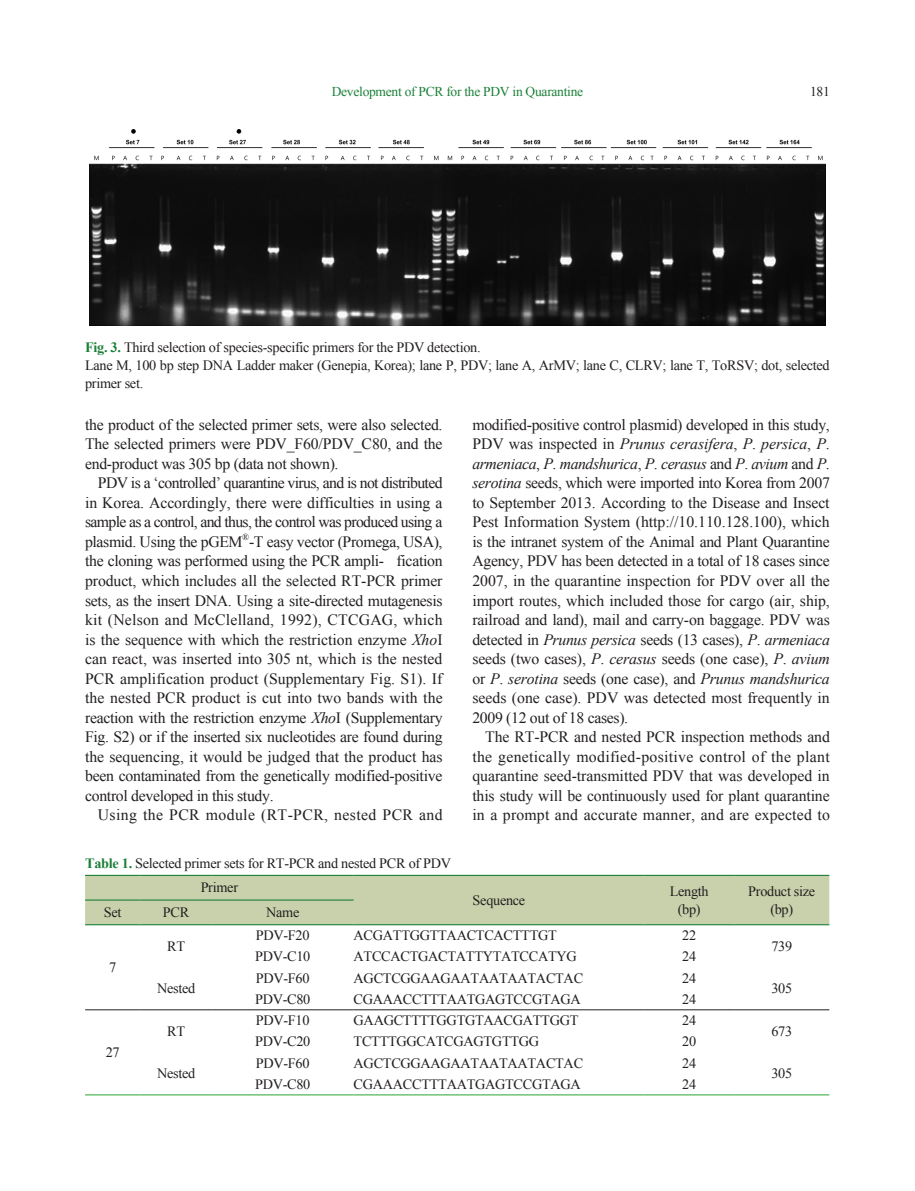
<style>
.page{position:relative;width:915px;height:1191px;background:#fff}
.page>*{position:absolute;margin:0;border:0;box-sizing:border-box;transform-origin:0 0}
.본문{font:15.75px/19.5px "Times New Roman";letter-spacing:-.01em;color:#231f20;text-align:justify}
.본문-2{font:15.75px "Times New Roman";letter-spacing:.025em;color:#231f20}
.표{font:14.25px "Times New Roman";letter-spacing:-.02em;color:#231f20}
.캡션{font:14.25px/18px "Times New Roman";letter-spacing:-.02em;color:#231f20}
.t1{font:13.5px "Times New Roman";letter-spacing:-.02em;color:#1c8039}
.t2{font:13.5px "Times New Roman";color:#231f20}
.s1{font-weight:700;color:#1c8039}
.s2{font-style:italic}
</style>
<div class="page">
<img style="left:89px;top:129px;width:736px;height:196px">
<div style="left:85px;top:876px;width:744px;height:48px;background:#c8d1ab"></div>
<hr style="left:85px;top:875px;width:55px;height:1px;background:#1c8039">
<hr style="left:140px;top:875px;width:72px;height:1px;background:#1c8039">
<hr style="left:212px;top:875px;width:141px;height:1px;background:#1c8039">
<hr style="left:353px;top:875px;width:291px;height:1px;background:#1c8039">
<hr style="left:644px;top:875px;width:90px;height:1px;background:#1c8039">
<hr style="left:734px;top:875px;width:95px;height:1px;background:#1c8039">
<hr style="left:85px;top:899px;width:55px;height:1px;background:#1c8039">
<hr style="left:140px;top:899px;width:72px;height:1px;background:#1c8039">
<hr style="left:212px;top:899px;width:141px;height:1px;background:#1c8039">
<hr style="left:353px;top:924px;width:291px;height:1px;background:#1c8039">
<hr style="left:644px;top:924px;width:90px;height:1px;background:#1c8039">
<hr style="left:734px;top:924px;width:95px;height:1px;background:#1c8039">
<hr style="left:85px;top:924px;width:55px;height:1px;background:#1c8039">
<hr style="left:140px;top:924px;width:72px;height:1px;background:#1c8039">
<hr style="left:212px;top:924px;width:141px;height:1px;background:#1c8039">
<hr style="left:85px;top:1094px;width:55px;height:1px;background:#40ae49">
<hr style="left:140px;top:1094px;width:72px;height:1px;background:#40ae49">
<hr style="left:734px;top:1094px;width:95px;height:1px;background:#40ae49">
<hr style="left:212px;top:1094px;width:141px;height:1px;background:#40ae49">
<hr style="left:353px;top:1094px;width:291px;height:1px;background:#40ae49">
<hr style="left:644px;top:1094px;width:90px;height:1px;background:#40ae49">
<hr style="left:85px;top:1009px;width:55px;height:1px;background:#231f20">
<hr style="left:140px;top:1009px;width:72px;height:1px;background:#231f20">
<hr style="left:734px;top:1009px;width:95px;height:1px;background:#231f20">
<hr style="left:212px;top:1009px;width:141px;height:1px;background:#231f20">
<hr style="left:353px;top:1009px;width:291px;height:1px;background:#231f20">
<hr style="left:644px;top:1009px;width:90px;height:1px;background:#231f20">
<p class="t1" style="left:331px;top:83px;width:253px">Development of PCR for the PDV in Quarantine</p>
<p class="t2" style="left:809px;top:83px;width:21px">181</p>
<p class="캡션" style="left:85px;top:338px;width:397px"><span class="s1">Fig. 3.</span> Third selection of species-specific primers for the PDV detection.</p>
<p class="캡션" style="left:85px;top:356px;width:746px">Lane M, 100 bp step DNA Ladder maker (Genepia, Korea); lane P, PDV; lane A, ArMV; lane C, CLRV; lane T, ToRSV; dot, selected primer set.</p>
<p class="본문" style="left:85px;top:415px;width:359px">the product of the selected primer sets, were also selected.<br>The selected primers were PDV_F60/PDV_C80, and the end-product was 305 bp (data not shown).</p>
<p class="본문" style="left:85px;top:473px;width:359px;text-indent:13px">PDV is a ‘controlled’ quarantine virus, and is not distributed in Korea. Accordingly, there were difficulties in using a sample as a control, and thus, the control was produced using a plasmid. Using the pGEM<sup>®</sup>-T easy vector (Promega, USA), the cloning was performed using the PCR ampli- fication product, which includes all the selected RT-PCR primer sets, as the insert DNA. Using a site-directed mutagenesis kit (Nelson and McClelland, 1992), CTCGAG, which is the sequence with which the restriction enzyme <span class="s2">Xho</span>I can react, was inserted into 305 nt, which is the nested PCR amplification product (Supplementary Fig. S1). If the nested PCR product is cut into two bands with the reaction with the restriction enzyme <span class="s2">Xho</span>I (Supplementary Fig. S2) or if the inserted six nucleotides are found during the sequencing, it would be judged that the product has been contaminated from the genetically modified-positive control developed in this study.</p>
<p class="본문-2" style="left:98px;top:804px;width:346px">Using the PCR module (RT-PCR, nested PCR and</p>
<p class="본문" style="left:472px;top:415px;width:359px">modified-positive control plasmid) developed in this study, PDV was inspected in <span class="s2">Prunus cerasifera</span>, <span class="s2">P</span>. <span class="s2">persica</span>, <span class="s2">P</span>. <span class="s2">armeniaca</span>, <span class="s2">P</span>. <span class="s2">mandshurica</span>, <span class="s2">P</span>. <span class="s2">cerasus</span> and <span class="s2">P</span>. <span class="s2">avium</span> and <span class="s2">P</span>. <span class="s2">serotina</span> seeds, which were imported into Korea from 2007 to September 2013. According to the Disease and Insect Pest Information System (http://10.110.128.100), which is the intranet system of the Animal and Plant Quarantine Agency, PDV has been detected in a total of 18 cases since 2007, in the quarantine inspection for PDV over all the import routes, which included those for cargo (air, ship, railroad and land), mail and carry-on baggage. PDV was detected in <span class="s2">Prunus persica</span> seeds (13 cases), <span class="s2">P</span>. <span class="s2">armeniaca </span>seeds (two cases), <span class="s2">P</span>. <span class="s2">cerasus</span> seeds (one case), <span class="s2">P</span>. <span class="s2">avium </span>or <span class="s2">P</span>. <span class="s2">serotina</span> seeds (one case), and <span class="s2">Prunus mandshurica </span>seeds (one case). PDV was detected most frequently in 2009 (12 out of 18 cases).</p>
<p class="본문" style="left:472px;top:727px;width:359px;text-indent:13px">The RT-PCR and nested PCR inspection methods and the genetically modified-positive control of the plant quarantine seed-transmitted PDV that was developed in this study will be continuously used for plant quarantine in a prompt and accurate manner, and are expected to</p>
<p class="캡션" style="left:85px;top:853px;width:367px"><span class="s1">Table 1.</span> Selected primer sets for RT-PCR and nested PCR of PDV</p>
<p class="표" style="left:201px;top:878px;width:39px">Primer</p>
<p class="표" style="left:669px;top:881px;width:40px">Length</p>
<p class="표" style="left:677px;top:899px;width:24px">(bp)</p>
<p class="표" style="left:748px;top:881px;width:68px">Product size</p>
<p class="표" style="left:472px;top:890px;width:54px">Sequence</p>
<p class="표" style="left:104px;top:902px;width:19px">Set</p>
<p class="표" style="left:163px;top:902px;width:28px">PCR</p>
<p class="표" style="left:266px;top:902px;width:35px">Name</p>
<p class="표" style="left:770px;top:899px;width:24px">(bp)</p>
<p class="표" style="left:109px;top:957px;width:9px">7</p>
<p class="표" style="left:106px;top:1042px;width:15px">27</p>
<p class="표" style="left:167px;top:936px;width:19px">RT</p>
<p class="표" style="left:157px;top:979px;width:40px">Nested</p>
<p class="표" style="left:167px;top:1021px;width:19px">RT</p>
<p class="표" style="left:157px;top:1064px;width:40px">Nested</p>
<p class="표" style="left:256px;top:925px;width:55px">PDV-F20</p>
<p class="표" style="left:353px;top:925px;width:204px">ACGATTGGTTAACTCACTTTGT</p>
<p class="표" style="left:682px;top:925px;width:15px">22</p>
<p class="표" style="left:255px;top:947px;width:57px">PDV-C10</p>
<p class="표" style="left:353px;top:947px;width:225px">ATCCACTGACTATTYTATCCATYG</p>
<p class="표" style="left:682px;top:947px;width:15px">24</p>
<p class="표" style="left:256px;top:968px;width:55px">PDV-F60</p>
<p class="표" style="left:353px;top:968px;width:231px">AGCTCGGAAGAATAATAATACTAC</p>
<p class="표" style="left:682px;top:968px;width:15px">24</p>
<p class="표" style="left:255px;top:989px;width:57px">PDV-C80</p>
<p class="표" style="left:353px;top:989px;width:228px">CGAAACCTTTAATGAGTCCGTAGA</p>
<p class="표" style="left:682px;top:989px;width:15px">24</p>
<p class="표" style="left:256px;top:1010px;width:55px">PDV-F10</p>
<p class="표" style="left:353px;top:1010px;width:226px">GAAGCTTTTGGTGTAACGATTGGT</p>
<p class="표" style="left:682px;top:1010px;width:15px">24</p>
<p class="표" style="left:255px;top:1032px;width:57px">PDV-C20</p>
<p class="표" style="left:353px;top:1032px;width:187px">TCTTTGGCATCGAGTGTTGG</p>
<p class="표" style="left:682px;top:1032px;width:15px">20</p>
<p class="표" style="left:256px;top:1053px;width:55px">PDV-F60</p>
<p class="표" style="left:353px;top:1053px;width:231px">AGCTCGGAAGAATAATAATACTAC</p>
<p class="표" style="left:682px;top:1053px;width:15px">24</p>
<p class="표" style="left:255px;top:1074px;width:57px">PDV-C80</p>
<p class="표" style="left:353px;top:1074px;width:228px">CGAAACCTTTAATGAGTCCGTAGA</p>
<p class="표" style="left:682px;top:1074px;width:15px">24</p>
<p class="표" style="left:771px;top:936px;width:22px">739</p>
<p class="표" style="left:771px;top:979px;width:22px">305</p>
<p class="표" style="left:771px;top:1021px;width:22px">673</p>
<p class="표" style="left:771px;top:1064px;width:22px">305</p>
</div>
